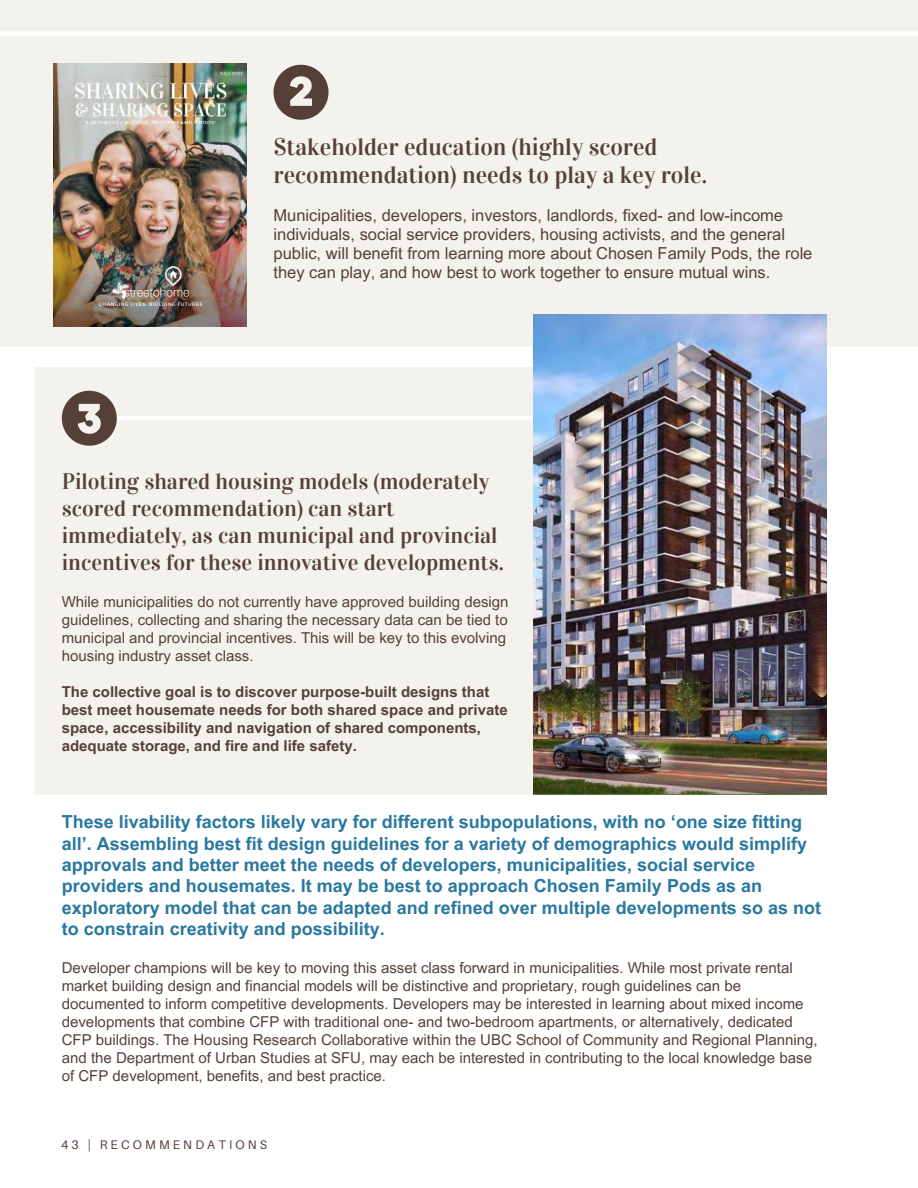
<style>
.page{position:relative;width:918px;height:1188px;background:#fff}
.page>*{position:absolute;margin:0;border:0;box-sizing:border-box;transform-origin:0 0}
.t1{font:24px/28.2px "Vidaloka";color:#554038}
.t2{font:22.5px/27px "Vidaloka";color:#554038}
.t3{font:700 18px/21.3px "Arial MT Pro";color:#2978a0}
.t4{font:16.5px/19.2px "Arial MT Pro";color:#554038}
.t5{font:15px/18px "Arial MT Pro";color:#554038}
.t6{font:700 15px/18px "Arial MT Pro";color:#554038}
.t7{font:12.45px "Aileron";letter-spacing:.25em;color:#554038}
</style>
<div class="page">
<div style="left:0;top:0;width:918px;height:347px;background:#f4f2ec"></div>
<div style="left:35px;top:367px;width:509px;height:428px;background:#f4f2ec"></div>
<hr style="left:112px;top:416px;width:713px;height:4px;background:#fff">
<svg style="left:62px;top:391px;width:55px;height:55px"></svg>
<img style="left:534px;top:314px;width:292px;height:481px">
<div style="left:0;top:31px;width:918px;height:5px;background:#fff"></div>
<img style="left:54px;top:64px;width:192px;height:262px">
<svg style="left:274px;top:65px;width:55px;height:55px"></svg>
<p class="t1" style="left:274px;top:132px;width:435px">Stakeholder education (highly scored recommendation) needs to play a key role.</p>
<p class="t4" style="left:274px;top:208px;width:540px">Municipalities, developers, investors, landlords, fixed- and low-income individuals, social service providers, housing activists, and the general public, will benefit from learning more about Chosen Family Pods, the role they can play, and how best to work together to ensure mutual wins.</p>
<p class="t2" style="left:62px;top:468px;width:443px">Piloting shared housing models (moderately scored recommendation) can start immediately, as can municipal and provincial incentives for these innovative developments.</p>
<p class="t5" style="left:62px;top:595px;width:448px">While municipalities do not currently have approved building design guidelines, collecting and sharing the necessary data can be tied to municipal and provincial incentives. This will be key to this evolving housing industry asset class.</p>
<p class="t6" style="left:62px;top:685px;width:447px">The collective goal is to discover purpose-built designs that best meet housemate needs for both shared space and private space, accessibility and navigation of shared components, adequate storage, and fire and life safety.</p>
<p class="t3" style="left:62px;top:814px;width:761px">These livability factors likely vary for different subpopulations, with no ‘one size fitting all’. Assembling best fit design guidelines for a variety of demographics would simplify approvals and better meet the needs of developers, municipalities, social service providers and housemates. It may be best to approach Chosen Family Pods as an exploratory model that can be adapted and refined over multiple developments so as not to constrain creativity and possibility.</p>
<p class="t5" style="left:62px;top:961px;width:757px">Developer champions will be key to moving this asset class forward in municipalities. While most private rental market building design and financial models will be distinctive and proprietary, rough guidelines can be documented to inform competitive developments. Developers may be interested in learning about mixed income developments that combine CFP with traditional one- and two-bedroom apartments, or alternatively, dedicated CFP buildings. The Housing Research Collaborative within the UBC School of Community and Regional Planning, and the Department of Urban Studies at SFU, may each be interested in contributing to the local knowledge base of CFP development, benefits, and best practice.</p>
<p class="t7" style="left:61px;top:1136px;width:207px">43 | RECOMMENDATIONS</p>
</div>
